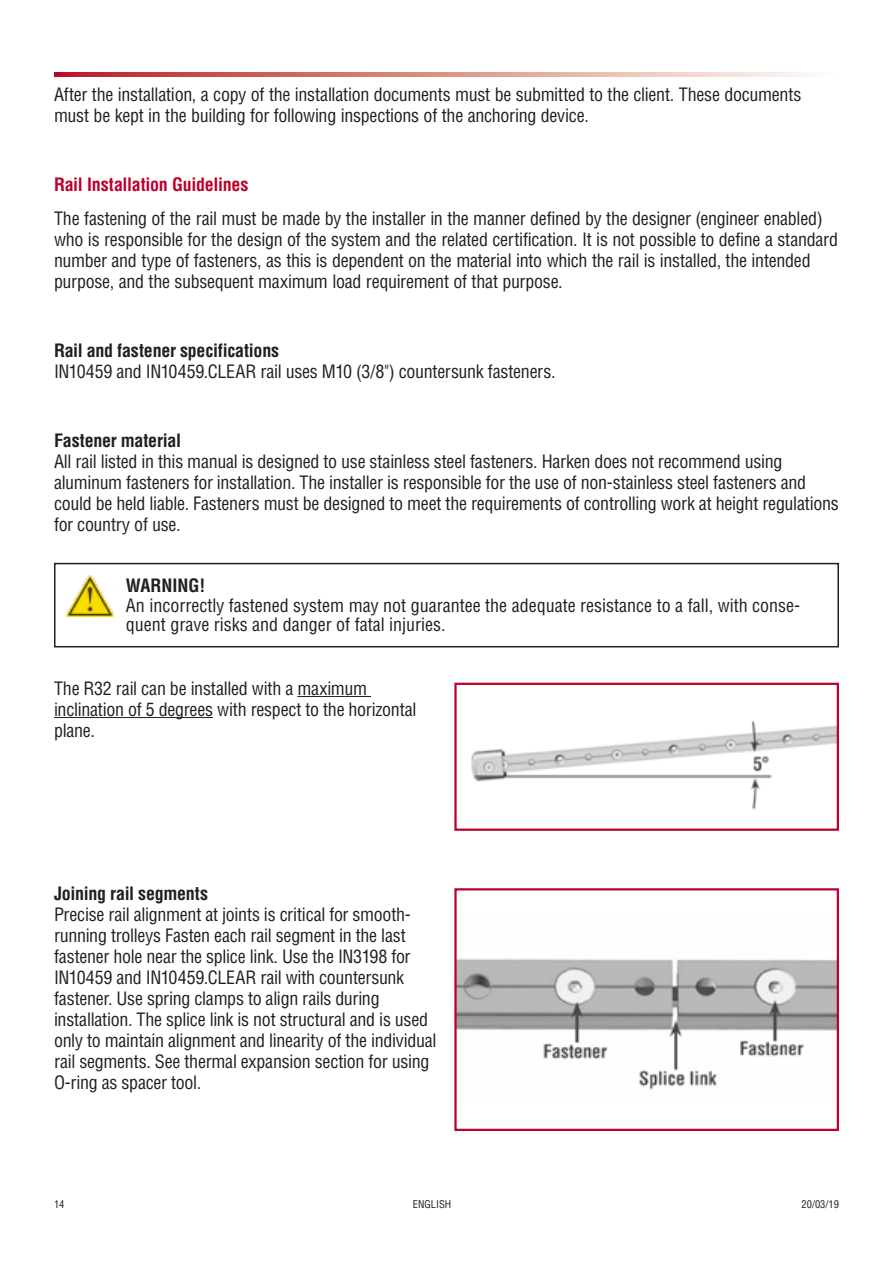
<style>
.page{position:relative;width:893px;height:1263px;background:#fff}
.page>*{position:absolute;margin:0;border:0;box-sizing:border-box;transform-origin:0 0}
.t1{font:condensed 18px/21px "Helvetica LT Std";letter-spacing:-.015em;color:#20201e}
.t2{font:700 condensed 18px "Helvetica LT Std";letter-spacing:-.015em;color:#20201e}
.t3{font:700 condensed 18px "Helvetica LT Std";letter-spacing:-.015em;color:#bd002d}
.t4{font:condensed 10.5px "Helvetica LT Std";color:#20201e}
</style>
<div class="page">
<svg style="left:54px;top:72px;width:758px;height:5px"></svg>
<hr style="left:297px;top:696px;width:74px;height:1px;background:#20201e">
<hr style="left:54px;top:717px;width:159px;height:1px;background:#20201e">
<div style="left:54px;top:563px;width:785px;height:84px;border:2px solid #20201e"></div>
<img style="left:67px;top:576px;width:46px;height:40px">
<img style="left:471px;top:720px;width:365px;height:90px">
<div style="left:454px;top:683px;width:385px;height:148px;border:2px solid #bd002d"></div>
<img style="left:457px;top:958px;width:379px;height:132px">
<div style="left:454px;top:888px;width:385px;height:243px;border:2px solid #bd002d"></div>
<p class="t1" style="left:54px;top:83px;width:749px">After the installation, a copy of the installation documents must be submitted to the client. These documents must be kept in the building for following inspections of the anchoring device.</p>
<p class="t3" style="left:54px;top:173px;width:196px">Rail Installation Guidelines</p>
<p class="t1" style="left:54px;top:208px;width:786px">The fastening of the rail must be made by the installer in the manner defined by the designer (engineer enabled) who is responsible for the design of the system and the related certification. It is not possible to define a standard number and type of fasteners, as this is dependent on the material into which the rail is installed, the intended purpose, and the subsequent maximum load requirement of that purpose.</p>
<p class="t2" style="left:54px;top:339px;width:227px">Rail and fastener specifications</p>
<p class="t1" style="left:54px;top:361px;width:503px">IN10459 and IN10459.CLEAR rail uses M10 (3/8") countersunk fasteners.</p>
<p class="t2" style="left:54px;top:429px;width:129px">Fastener material</p>
<p class="t1" style="left:54px;top:451px;width:786px">All rail listed in this manual is designed to use stainless steel fasteners. Harken does not recommend using aluminum fasteners for installation. The installer is responsible for the use of non-stainless steel fasteners and could be held liable. Fasteners must be designed to meet the requirements of controlling work at height regulations for country of use.</p>
<p class="t2" style="left:126px;top:574px;width:81px">WARNING!</p>
<p class="t1" style="left:126px;top:595px;width:676px;line-height:19.5px">An incorrectly fastened system may not guarantee the adequate resistance to a fall, with conse&shy;quent grave risks and danger of fatal injuries.</p>
<p class="t1" style="left:54px;top:677px;width:364px">The R32 rail can be installed with a maximum inclination of 5 degrees with respect to the horizontal plane.</p>
<p class="t2" style="left:54px;top:882px;width:156px">Joining rail segments</p>
<p class="t1" style="left:54px;top:904px;width:384px">Precise rail alignment at joints is critical for smooth&shy;running trolleys Fasten each rail segment in the last fastener hole near the splice link. Use the IN3198 for IN10459 and IN10459.CLEAR rail with countersunk fastener. Use spring clamps to align rails during installation. The splice link is not structural and is used only to maintain alignment and linearity of the individual rail segments. See thermal expansion section for using O-ring as spacer tool.</p>
<p class="t4" style="left:54px;top:1197px;width:12px">14</p>
<p class="t4" style="left:413px;top:1197px;width:40px">ENGLISH</p>
<p class="t4" style="left:802px;top:1197px;width:39px">20/03/19</p>
</div>
